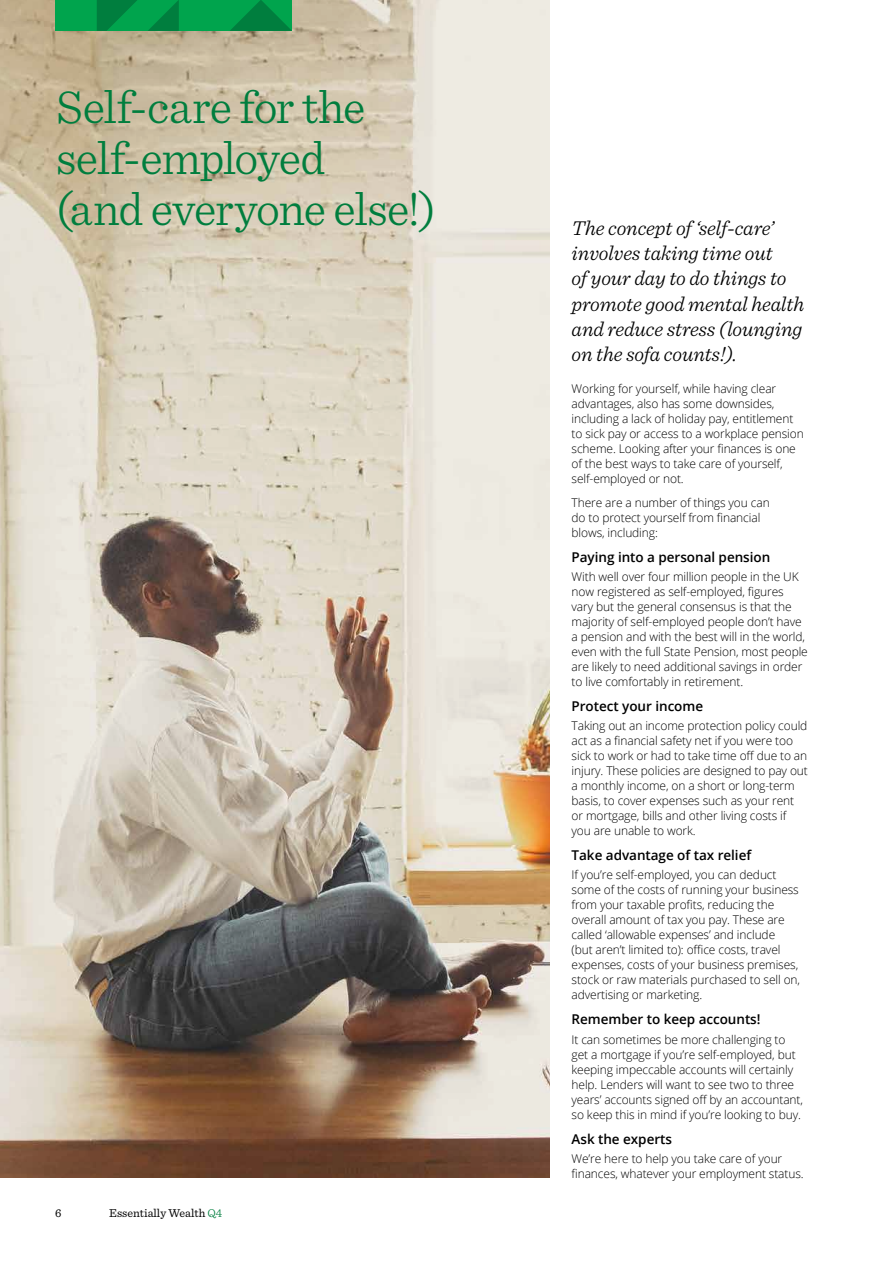
<style>
.page{position:relative;width:893px;height:1263px;background:#fff}
.page>*{position:absolute;margin:0;border:0;box-sizing:border-box;transform-origin:0 0}
.t1{font:300 48px/51px "Sentinel";letter-spacing:-.02em;color:#007e3e}
.t2{font:italic 300 21px/25.2px "Sentinel";letter-spacing:-.005em;color:#000}
.t3{font:600 13.5px "Open Sans";letter-spacing:-.005em;color:#000}
.t4{font:300 12px/15px "Open Sans";letter-spacing:-.01em;color:#000}
.t5{font:12px "Sentinel";color:#000}
.s1{font-weight:300;color:#007e3e}
</style>
<div class="page">
<img style="left:0;top:0;width:550px;height:1178px">
<div style="left:55px;top:0;width:237px;height:31px;background:#00a44d"></div>
<svg style="left:148px;top:0;width:31px;height:31px"></svg>
<svg style="left:230px;top:0;width:62px;height:31px"></svg>
<svg style="left:97px;top:0;width:40px;height:31px"></svg>
<h1 class="t1" style="left:56px;top:79px;width:381px">Self-care for the self-employed<br>(and everyone else!)</h1>
<p class="t5" style="left:55px;top:1204px;width:8px">6</p>
<p class="t5" style="left:109px;top:1204px;width:115px">Essentially Wealth <span class="s1">Q4</span></p>
<h2 class="t2" style="left:572px;top:214px;width:234px">The concept of ‘self-care’ involves taking time out<br>of your day to do things to promote good mental health and reduce stress (lounging on the sofa counts!).</h2>
<p class="t4" style="left:572px;top:381px;width:234px">Working for yourself, while having clear advantages, also has some downsides, including a lack of holiday pay, entitlement to sick pay or access to a workplace pension scheme. Looking after your finances is one of the best ways to take care of yourself, self-employed or not.</p>
<p class="t4" style="left:572px;top:494px;width:200px">There are a number of things you can do to protect yourself from financial blows, including:</p>
<p class="t3" style="left:572px;top:547px;width:200px">Paying into a personal pension</p>
<p class="t4" style="left:572px;top:569px;width:238px">With well over four million people in the UK now registered as self-employed, figures vary but the general consensus is that the majority of self-employed people don’t have a pension and with the best will in the world, even with the full State Pension, most people are likely to need additional savings in order to live comfortably in retirement.</p>
<p class="t3" style="left:572px;top:697px;width:133px">Protect your income</p>
<p class="t4" style="left:572px;top:718px;width:238px">Taking out an income protection policy could act as a financial safety net if you were too sick to work or had to take time off due to an injury. These policies are designed to pay out a monthly income, on a short or long-term basis, to cover expenses such as your rent or mortgage, bills and other living costs if you are unable to work.</p>
<p class="t3" style="left:572px;top:846px;width:181px">Take advantage of tax relief</p>
<p class="t4" style="left:572px;top:867px;width:230px">If you’re self-employed, you can deduct some of the costs of running your business from your taxable profits, reducing the overall amount of tax you pay. These are called ‘allowable expenses’ and include<br>(but aren’t limited to): office costs, travel expenses, costs of your business premises, stock or raw materials purchased to sell on, advertising or marketing.</p>
<p class="t3" style="left:572px;top:1010px;width:190px">Remember to keep accounts!</p>
<p class="t4" style="left:572px;top:1031px;width:233px">It can sometimes be more challenging to get a mortgage if you’re self-employed, but keeping impeccable accounts will certainly help. Lenders will want to see two to three years’ accounts signed off by an accountant, so keep this in mind if you’re looking to buy.</p>
<p class="t3" style="left:572px;top:1129px;width:102px">Ask the experts</p>
<p class="t4" style="left:572px;top:1151px;width:234px">We’re here to help you take care of your finances, whatever your employment status.</p>
</div>
